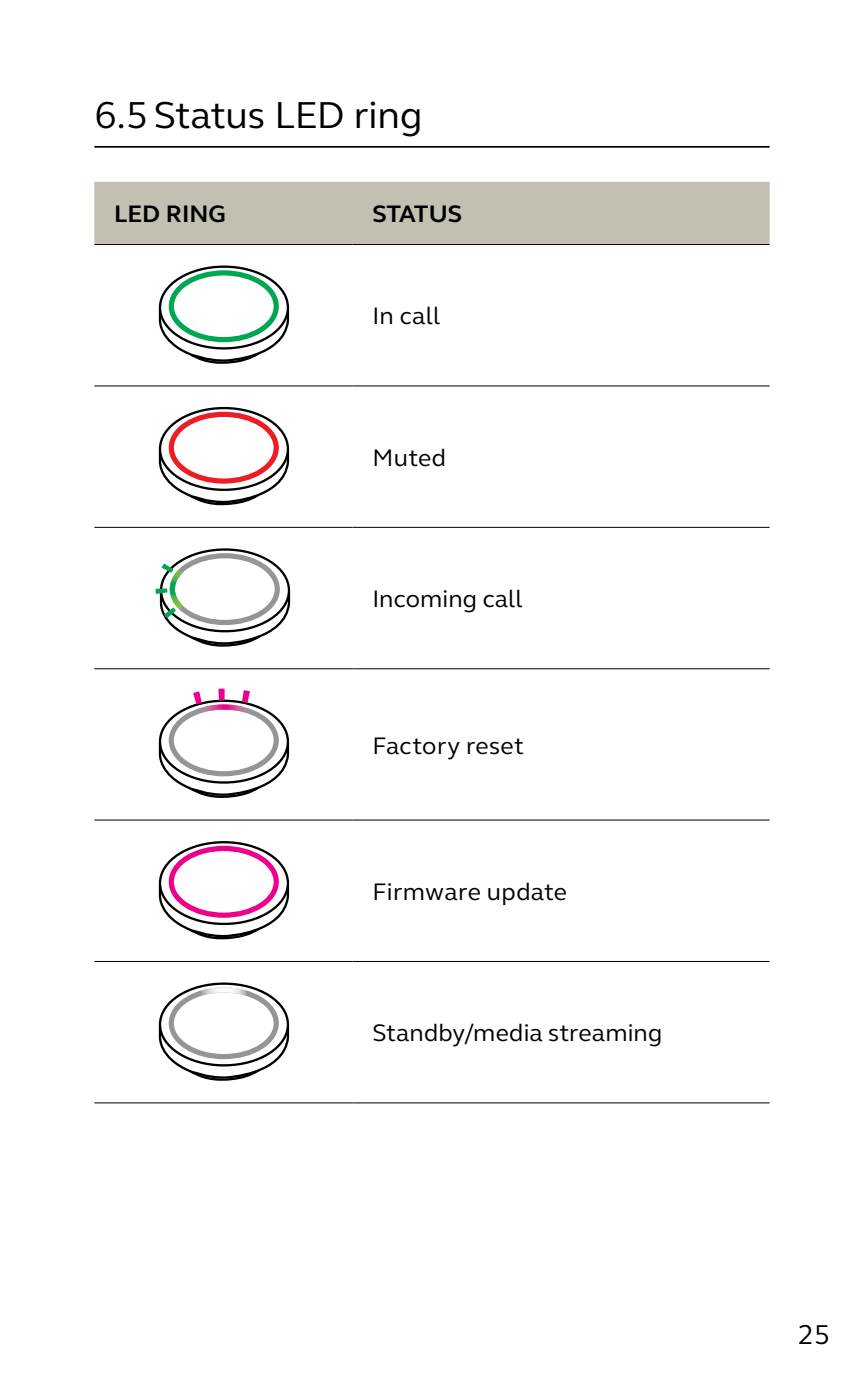
<style>
.page{position:relative;width:864px;height:1389px;background:#fff}
.page>*{position:absolute;margin:0;border:0;box-sizing:border-box;transform-origin:0 0}
.t1{font:38.5px "GN Elliot";letter-spacing:-.005em;color:#000}
.t2{font:28px "GN Elliot";color:#000}
.t3{font:24.5px "GN Elliot";letter-spacing:.01em;color:#000}
.t4{font:700 24.5px "GN Elliot";color:#000}
</style>
<div class="page">
<hr style="left:94px;top:146px;width:675px;height:2px;background:#000">
<div style="left:94px;top:182px;width:675px;height:62px;background:#c4c0b1"></div>
<hr style="left:94px;top:244px;width:258px;height:1px;background:#000">
<hr style="left:352px;top:244px;width:417px;height:1px;background:#000">
<hr style="left:94px;top:385px;width:258px;height:2px;background:#000">
<hr style="left:352px;top:385px;width:417px;height:2px;background:#000">
<hr style="left:94px;top:527px;width:258px;height:1px;background:#000">
<hr style="left:352px;top:527px;width:417px;height:1px;background:#000">
<hr style="left:94px;top:668px;width:258px;height:1px;background:#000">
<hr style="left:352px;top:668px;width:417px;height:1px;background:#000">
<hr style="left:94px;top:819px;width:258px;height:2px;background:#000">
<hr style="left:352px;top:819px;width:417px;height:2px;background:#000">
<hr style="left:94px;top:961px;width:258px;height:1px;background:#000">
<hr style="left:352px;top:961px;width:417px;height:1px;background:#000">
<hr style="left:94px;top:1102px;width:258px;height:1px;background:#000">
<hr style="left:352px;top:1102px;width:417px;height:1px;background:#000">
<svg style="left:158px;top:307px;width:132px;height:57px"></svg>
<svg style="left:160px;top:267px;width:128px;height:81px"></svg>
<div style="left:159px;top:266px;width:130px;height:84px;border:2px solid #000;border-radius:50%"></div>
<div style="left:169px;top:270px;width:110px;height:72px;border:5px solid #00a651;border-radius:50%"></div>
<svg style="left:158px;top:448px;width:132px;height:58px"></svg>
<svg style="left:160px;top:408px;width:128px;height:82px"></svg>
<div style="left:159px;top:407px;width:130px;height:84px;border:2px solid #000;border-radius:50%"></div>
<div style="left:169px;top:412px;width:110px;height:72px;border:5px solid #ed1d24;border-radius:50%"></div>
<svg style="left:161px;top:550px;width:128px;height:81px"></svg>
<div style="left:170px;top:553px;width:110px;height:72px;border:5px solid #939598;border-radius:50%"></div>
<svg style="left:155px;top:563px;width:136px;height:84px"></svg>
<svg style="left:158px;top:741px;width:132px;height:57px"></svg>
<svg style="left:160px;top:701px;width:128px;height:82px"></svg>
<div style="left:169px;top:704px;width:110px;height:72px;border:5px solid #939598;border-radius:50%"></div>
<svg style="left:193px;top:689px;width:57px;height:24px"></svg>
<svg style="left:158px;top:882px;width:132px;height:58px"></svg>
<svg style="left:160px;top:842px;width:128px;height:82px"></svg>
<div style="left:159px;top:841px;width:130px;height:84px;border:2px solid #000;border-radius:50%"></div>
<div style="left:169px;top:846px;width:110px;height:72px;border:5px solid #ec008c;border-radius:50%"></div>
<svg style="left:158px;top:1024px;width:132px;height:57px"></svg>
<svg style="left:160px;top:984px;width:128px;height:81px"></svg>
<div style="left:159px;top:982px;width:130px;height:84px;border:2px solid #000;border-radius:50%"></div>
<div style="left:169px;top:987px;width:110px;height:72px;border:5px solid #939598;border-radius:50%"></div>
<svg style="left:200px;top:987px;width:47px;height:9px"></svg>
<h1 class="t1" style="left:94px;top:89px;width:329px">6.5Status LED ring</h1>
<p class="t4" style="left:114px;top:198px;width:113px">LED RING</p>
<p class="t4" style="left:372px;top:198px;width:91px">STATUS</p>
<p class="t3" style="left:372px;top:300px;width:69px">In call</p>
<p class="t3" style="left:372px;top:441px;width:75px">Muted</p>
<p class="t3" style="left:372px;top:583px;width:151px">Incoming call</p>
<p class="t3" style="left:372px;top:729px;width:153px">Factory reset</p>
<p class="t3" style="left:372px;top:875px;width:196px">Firmware update</p>
<p class="t3" style="left:372px;top:1017px;width:291px">Standby/media streaming</p>
<p class="t2" style="left:797px;top:1316px;width:34px">25</p>
</div>
